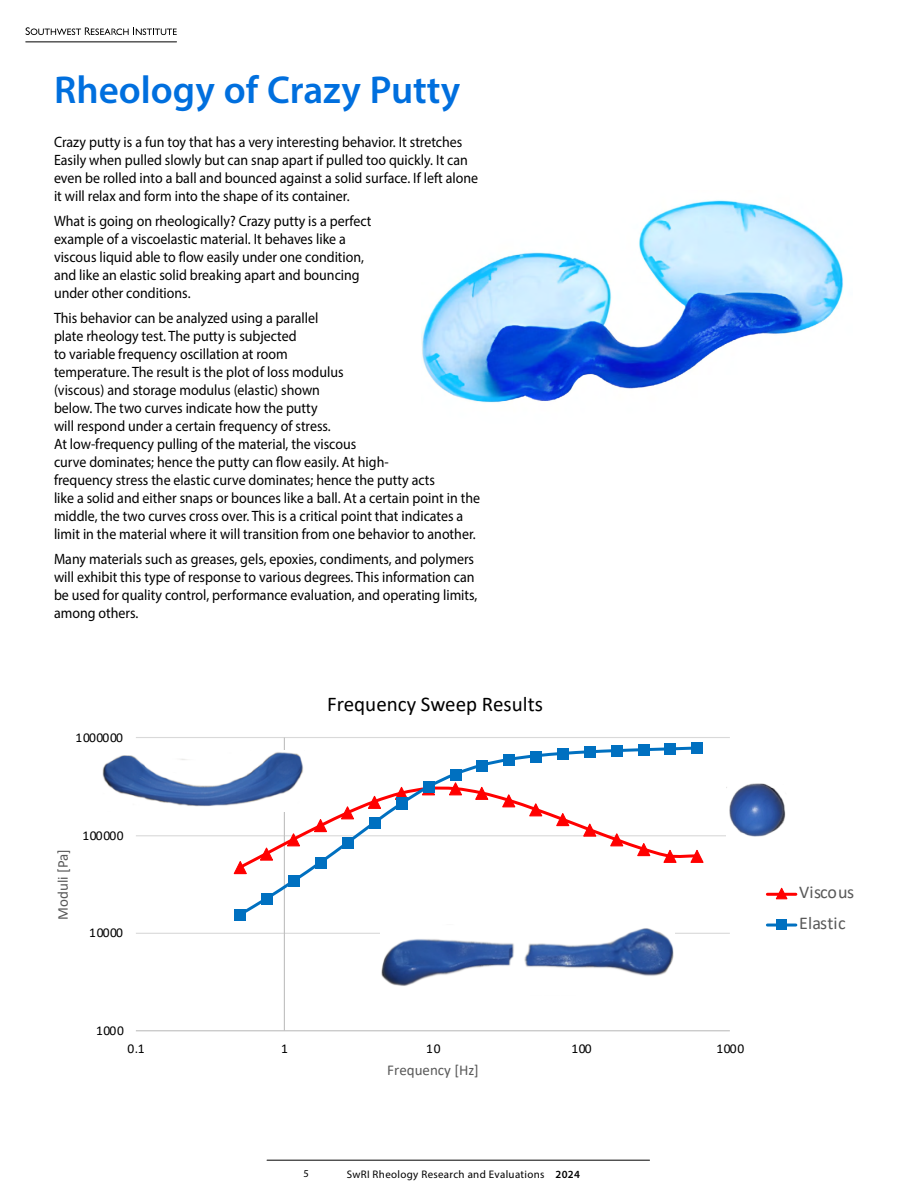
<style>
.page{position:relative;width:918px;height:1188px;background:#fff}
.page>*{position:absolute;margin:0;border:0;box-sizing:border-box;transform-origin:0 0}
.t1{font:600 39px "Myriad Pro";color:#006fde}
.t2{font:21px "Calibri";color:#000}
.t3{font:18px/30.8px "Calibri";letter-spacing:.015em;color:#595959}
.t4{font:15px/18px "Myriad Pro";color:#000;scale:.93 1}
.t5{font:15px "Calibri";color:#595959}
.t6{font:13.5px "Calibri";letter-spacing:.05em;color:#000}
.t7{font:13.5px "Calibri";letter-spacing:-.005em;color:#000}
.t8{font:10.95px "Myriad Pro";letter-spacing:.03em;color:#000}
.t9{font:10.5px "Myriad Pro";color:#000}
.s1{font-weight:600}
</style>
<div class="page">
<hr style="left:267px;top:1160px;width:383px;height:1px;background:#000">
<hr style="left:26px;top:42px;width:151px;height:1px;background:#000">
<svg style="left:26px;top:27px;width:151px;height:8px"></svg>
<img style="left:421px;top:200px;width:422px;height:203px">
<hr style="left:136px;top:933px;width:594px;height:1px;background:#d9d9d9">
<hr style="left:136px;top:835px;width:594px;height:1px;background:#d9d9d9">
<hr style="left:136px;top:737px;width:594px;height:1px;background:#d9d9d9">
<hr style="left:284px;top:738px;width:1px;height:293px;background:#bfbfbf">
<hr style="left:136px;top:1030px;width:594px;height:1px;background:#bfbfbf">
<svg style="left:236px;top:745px;width:464px;height:174px"></svg>
<div style="left:234px;top:909px;width:12px;height:12px;background:#0070c0"></div>
<div style="left:261px;top:893px;width:12px;height:12px;background:#0070c0"></div>
<div style="left:288px;top:875px;width:12px;height:12px;background:#0070c0"></div>
<div style="left:315px;top:857px;width:12px;height:12px;background:#0070c0"></div>
<div style="left:342px;top:837px;width:12px;height:12px;background:#0070c0"></div>
<div style="left:369px;top:817px;width:12px;height:12px;background:#0070c0"></div>
<div style="left:396px;top:798px;width:12px;height:12px;background:#0070c0"></div>
<div style="left:423px;top:781px;width:12px;height:12px;background:#0070c0"></div>
<div style="left:450px;top:769px;width:12px;height:12px;background:#0070c0"></div>
<div style="left:476px;top:760px;width:12px;height:12px;background:#0070c0"></div>
<div style="left:503px;top:754px;width:12px;height:12px;background:#0070c0"></div>
<div style="left:530px;top:751px;width:12px;height:12px;background:#0070c0"></div>
<div style="left:557px;top:748px;width:12px;height:12px;background:#0070c0"></div>
<div style="left:584px;top:746px;width:12px;height:12px;background:#0070c0"></div>
<div style="left:611px;top:745px;width:12px;height:12px;background:#0070c0"></div>
<div style="left:638px;top:744px;width:12px;height:12px;background:#0070c0"></div>
<div style="left:664px;top:743px;width:12px;height:12px;background:#0070c0"></div>
<div style="left:691px;top:742px;width:12px;height:12px;background:#0070c0"></div>
<hr style="left:767px;top:893px;width:29px;height:3px;background:#f00">
<svg style="left:775px;top:887px;width:14px;height:13px"></svg>
<hr style="left:767px;top:924px;width:29px;height:3px;background:#0070c0">
<div style="left:776px;top:919px;width:11px;height:11px;background:#0070c0"></div>
<img style="left:380px;top:928px;width:294px;height:58px">
<img style="left:727px;top:783px;width:59px;height:54px">
<img style="left:103px;top:750px;width:202px;height:61px">
<h1 class="t1" style="left:54px;top:65px;width:408px">Rheology of Crazy Putty</h1>
<p class="t4" style="left:54px;top:133px;width:458px">Crazy putty is a fun toy that has a very interesting behavior. It stretches Easily when pulled slowly but can snap apart if pulled too quickly. It can even be rolled into a ball and bounced against a solid surface. If left alone it will relax and form into the shape of its container.</p>
<p class="t4" style="left:54px;top:212px;width:343px">What is going on rheologically? Crazy putty is a perfect example of a viscoelastic material. It behaves like a viscous liquid able to flow easily under one condition, and like an elastic solid breaking apart and bouncing under other conditions.</p>
<p class="t4" style="left:54px;top:309px;width:460px">This behavior can be analyzed using a parallel<br>plate rheology test. The putty is subjected<br>to variable frequency oscillation at room<br>temperature. The result is the plot of loss modulus<br>(viscous) and storage modulus (elastic) shown<br>below. The two curves indicate how the putty<br>will respond under a certain frequency of stress.<br>At low-frequency pulling of the material, the viscous<br>curve dominates; hence the putty can flow easily. At high-<br>frequency stress the elastic curve dominates; hence the putty acts<br>like a solid and either snaps or bounces like a ball. At a certain point in the middle, the two curves cross over. This is a critical point that indicates a limit in the material where it will transition from one behavior to another.</p>
<p class="t4" style="left:54px;top:550px;width:457px">Many materials such as greases, gels, epoxies, condiments, and polymers will exhibit this type of response to various degrees. This information can be used for quality control, performance evaluation, and operating limits, among others.</p>
<p class="t7" style="left:76px;top:728px;width:49px">1000000</p>
<p class="t5" style="left:52px;top:920px;width:72px;rotate:-90deg">Moduli [Pa]</p>
<p class="t6" style="left:82px;top:826px;width:43px">100000</p>
<p class="t6" style="left:89px;top:923px;width:35px">10000</p>
<p class="t6" style="left:96px;top:1021px;width:29px">1000</p>
<h2 class="t2" style="left:327px;top:690px;width:217px">Frequency Sweep Results</h2>
<p class="t6" style="left:127px;top:1039px;width:19px">0.1</p>
<p class="t6" style="left:281px;top:1039px;width:8px">1</p>
<p class="t6" style="left:426px;top:1039px;width:16px">10</p>
<p class="t6" style="left:571px;top:1039px;width:22px">100</p>
<p class="t6" style="left:716px;top:1039px;width:29px">1000</p>
<p class="t5" style="left:387px;top:1060px;width:93px">Frequency [Hz]</p>
<p class="t9" style="left:303px;top:1167px;width:7px">5</p>
<p class="t8" style="left:347px;top:1167px;width:235px">SwRI Rheology Research and Evaluations <span class="s1">2024</span></p>
<p class="t3" style="left:799px;top:876px;width:57px">Viscous<br>Elastic</p>
</div>
